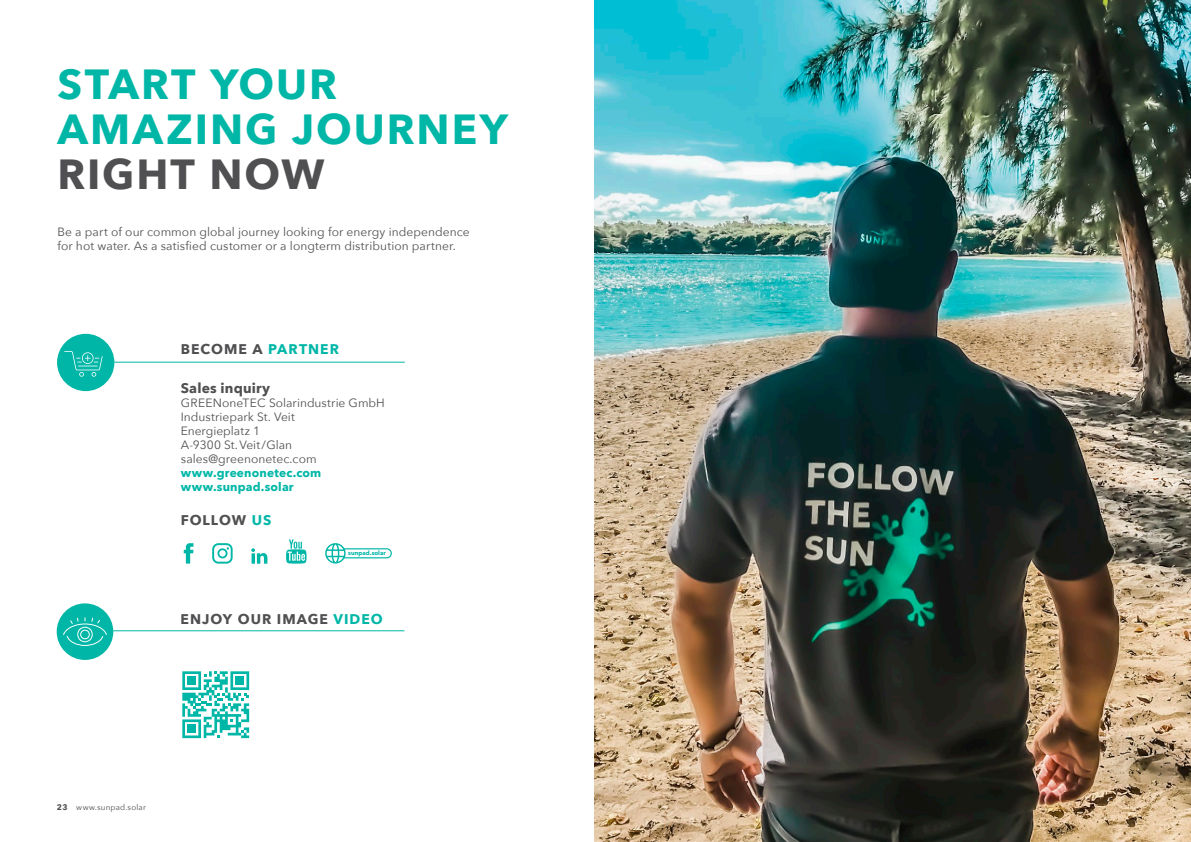
<style>
.page{position:relative;width:1191px;height:842px;background:#fff}
.page>*{position:absolute;margin:0;border:0;box-sizing:border-box;transform-origin:0 0}
.t1{font:700 42px/45px "Avenir Next";letter-spacing:.05em;color:#00b7a7}
.t2{font:700 42px "Avenir Next";letter-spacing:.045em;color:#505052}
.t3{font:700 14px "Avenir Next";letter-spacing:.07em;color:#505052}
.t4{font:700 14px "Avenir Next";letter-spacing:.01em;color:#505052}
.t5{font:12px/14px "Avenir Next";letter-spacing:.005em;color:#505052}
.t6{font:700 12px/14px "Avenir Next";letter-spacing:.015em;color:#00b7a7}
.t7{font:8px "Avenir Next";letter-spacing:.02em;color:#505052}
.t8{font:700 6px "Avenir Next";color:#00b7a7}
.s1{color:#00b7a7}
.s2{font-weight:700}
</style>
<div class="page">
<img style="left:595px;top:0;width:596px;height:842px">
<hr style="left:100px;top:362px;width:305px;height:1px;background:#00b7a7">
<div style="left:57px;top:334px;width:57px;height:57px;background:#00b7a7;border-radius:50%"></div>
<svg style="left:64px;top:351px;width:39px;height:26px"></svg>
<hr style="left:100px;top:630px;width:304px;height:1px;background:#00b7a7">
<div style="left:57px;top:603px;width:56px;height:57px;background:#00b7a7;border-radius:50%"></div>
<svg style="left:63px;top:617px;width:44px;height:29px"></svg>
<svg style="left:212px;top:543px;width:21px;height:21px"></svg>
<svg style="left:325px;top:543px;width:67px;height:20px"></svg>
<svg style="left:184px;top:543px;width:9px;height:21px"></svg>
<svg style="left:251px;top:548px;width:16px;height:16px"></svg>
<svg style="left:286px;top:539px;width:20px;height:25px"></svg>
<svg style="left:182px;top:671px;width:67px;height:67px"></svg>
<div style="left:188px;top:725px;width:8px;height:8px;background:#00b7a7"></div>
<h1 class="t1" style="left:57px;top:62px;width:452px">START YOUR<br>AMAZING JOURNEY</h1>
<h1 class="t2" style="left:57px;top:149px;width:269px">RIGHT NOW</h1>
<p class="t5" style="left:57px;top:225px;width:414px">Be a part of our common global journey looking for energy independence for hot water. As a satisfied customer or a longterm distribution partner.</p>
<p class="t3" style="left:181px;top:341px;width:160px">BECOME A <span class="s1">PARTNER</span></p>
<p class="t4" style="left:181px;top:380px;width:91px">Sales inquiry</p>
<p class="t5" style="left:181px;top:396px;width:206px">GREENoneTEC Solarindustrie GmbH<br>Industriepark St. Veit<br>Energieplatz 1<br>A-9300 St. Veit/Glan sales@greenonetec.com</p>
<p class="t6" style="left:181px;top:466px;width:142px">www.greenonetec.com www.sunpad.solar</p>
<p class="t3" style="left:181px;top:512px;width:92px">FOLLOW <span class="s1">US</span></p>
<p class="t8" style="left:348px;top:549px;width:39px">sunpad.solar</p>
<p class="t3" style="left:180px;top:611px;width:204px">ENJOY OUR IMAGE <span class="s1">VIDEO</span></p>
<p class="t7" style="left:57px;top:802px;width:91px"><span class="s2">23</span> www.sunpad.solar</p>
</div>
